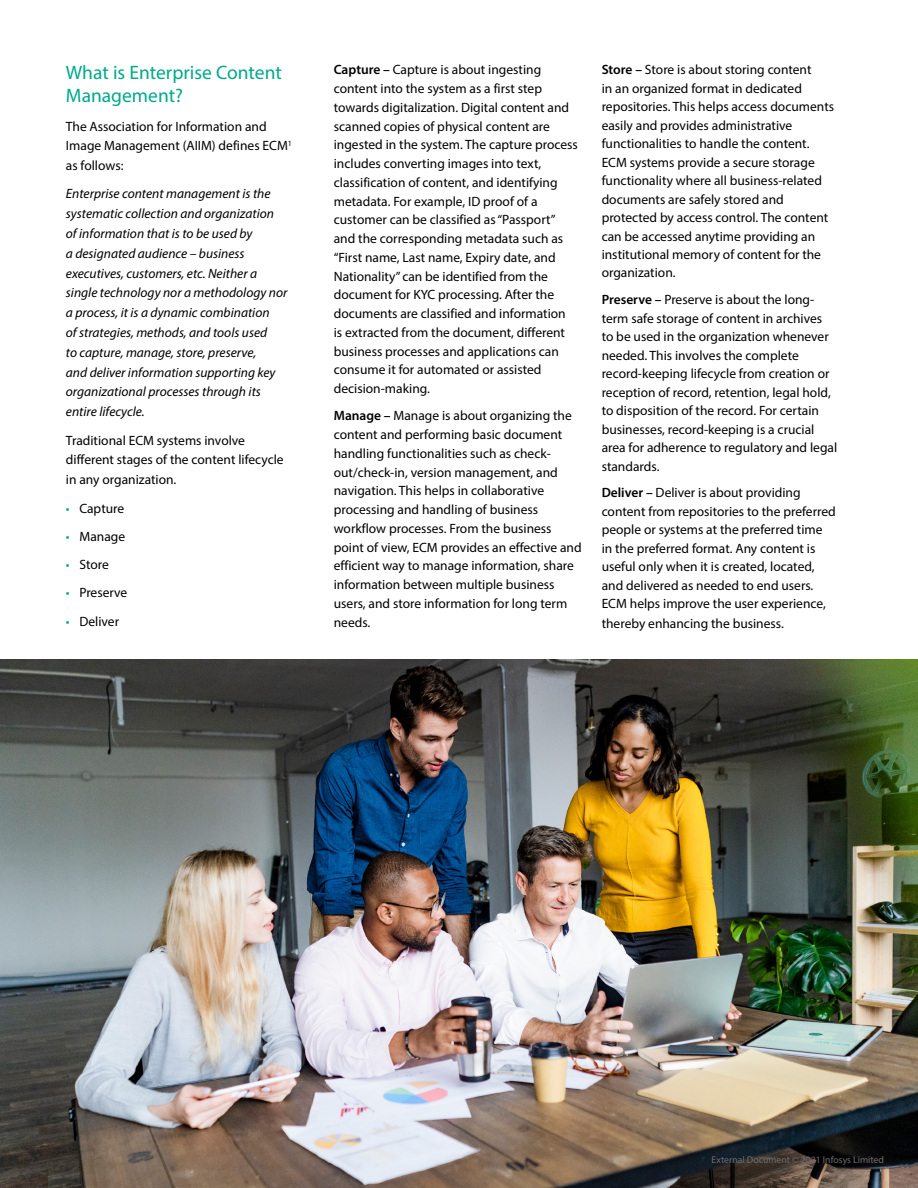
<style>
.page{position:relative;width:918px;height:1188px;background:#fff}
.page>*{position:absolute;margin:0;border:0;box-sizing:border-box;transform-origin:0 0}
.t1{font:19.5px/23.4px "Myriad Pro";color:#00a98a}
.t2{font:13.5px/18.8px "Myriad Pro";color:#000}
.t3{font:italic 13.5px/19.8px "Myriad Pro";color:#000}
.t4{font:9.75px "Myriad Pro";color:#6d6e71}
.s1{color:#00a98a}
.s2{font-weight:600}
</style>
<div class="page">
<img style="left:0;top:659px;width:918px;height:529px">
<h1 class="t1" style="left:66px;top:60px;width:218px">What is Enterprise Content<br>Management?</h1>
<p class="t2" style="left:66px;top:116px;width:228px;line-height:19.8px">The Association for Information and<br>Image Management (AIIM) defines ECM<sup>1 </sup>as follows:</p>
<p class="t3" style="left:66px;top:184px;width:223px">Enterprise content management is the systematic collection and organization of information that is to be used by<br>a designated audience – business executives, customers, etc. Neither a single technology nor a methodology nor a process, it is a dynamic combination<br>of strategies, methods, and tools used<br>to capture, manage, store, preserve,<br>and deliver information supporting key organizational processes through its entire lifecycle.</p>
<p class="t2" style="left:66px;top:430px;width:219px;line-height:19.8px">Traditional ECM systems involve different stages of the content lifecycle in any organization.</p>
<p class="t2" style="left:66px;top:498px;width:60px"><span class="s1">•</span> Capture</p>
<p class="t2" style="left:66px;top:527px;width:61px"><span class="s1">•</span> Manage</p>
<p class="t2" style="left:66px;top:555px;width:44px"><span class="s1">•</span> Store</p>
<p class="t2" style="left:66px;top:583px;width:63px"><span class="s1">•</span> Preserve</p>
<p class="t2" style="left:66px;top:612px;width:55px"><span class="s1">•</span> Deliver</p>
<p class="t2" style="left:334px;top:60px;width:246px"><span class="s2">Capture –</span> Capture is about ingesting content into the system as a first step towards digitalization. Digital content and scanned copies of physical content are ingested in the system. The capture process includes converting images into text, classification of content, and identifying metadata. For example, ID proof of a customer can be classified as “Passport” and the corresponding metadata such as “First name, Last name, Expiry date, and Nationality” can be identified from the document for KYC processing. After the documents are classified and information<br>is extracted from the document, different business processes and applications can consume it for automated or assisted decision-making.</p>
<p class="t2" style="left:334px;top:406px;width:249px"><span class="s2">Manage –</span> Manage is about organizing the content and performing basic document handling functionalities such as check&shy;out/check-in, version management, and navigation. This helps in collaborative processing and handling of business workflow processes. From the business point of view, ECM provides an effective and efficient way to manage information, share information between multiple business users, and store information for long term needs.</p>
<p class="t2" style="left:602px;top:61px;width:234px"><span class="s2">Store –</span> Store is about storing content<br>in an organized format in dedicated repositories. This helps access documents easily and provides administrative functionalities to handle the content.<br>ECM systems provide a secure storage functionality where all business-related documents are safely stored and protected by access control. The content can be accessed anytime providing an institutional memory of content for the organization.</p>
<p class="t2" style="left:602px;top:290px;width:237px"><span class="s2">Preserve –</span> Preserve is about the long&shy;term safe storage of content in archives to be used in the organization whenever needed. This involves the complete record-keeping lifecycle from creation or reception of record, retention, legal hold, to disposition of the record. For certain businesses, record-keeping is a crucial area for adherence to regulatory and legal standards.</p>
<p class="t2" style="left:602px;top:483px;width:236px"><span class="s2">Deliver –</span> Deliver is about providing content from repositories to the preferred people or systems at the preferred time in the preferred format. Any content is useful only when it is created, located, and delivered as needed to end users.<br>ECM helps improve the user experience, thereby enhancing the business.</p>
<p class="t4" style="left:712px;top:1154px;width:174px">External Document © 2021 Infosys Limited</p>
</div>
